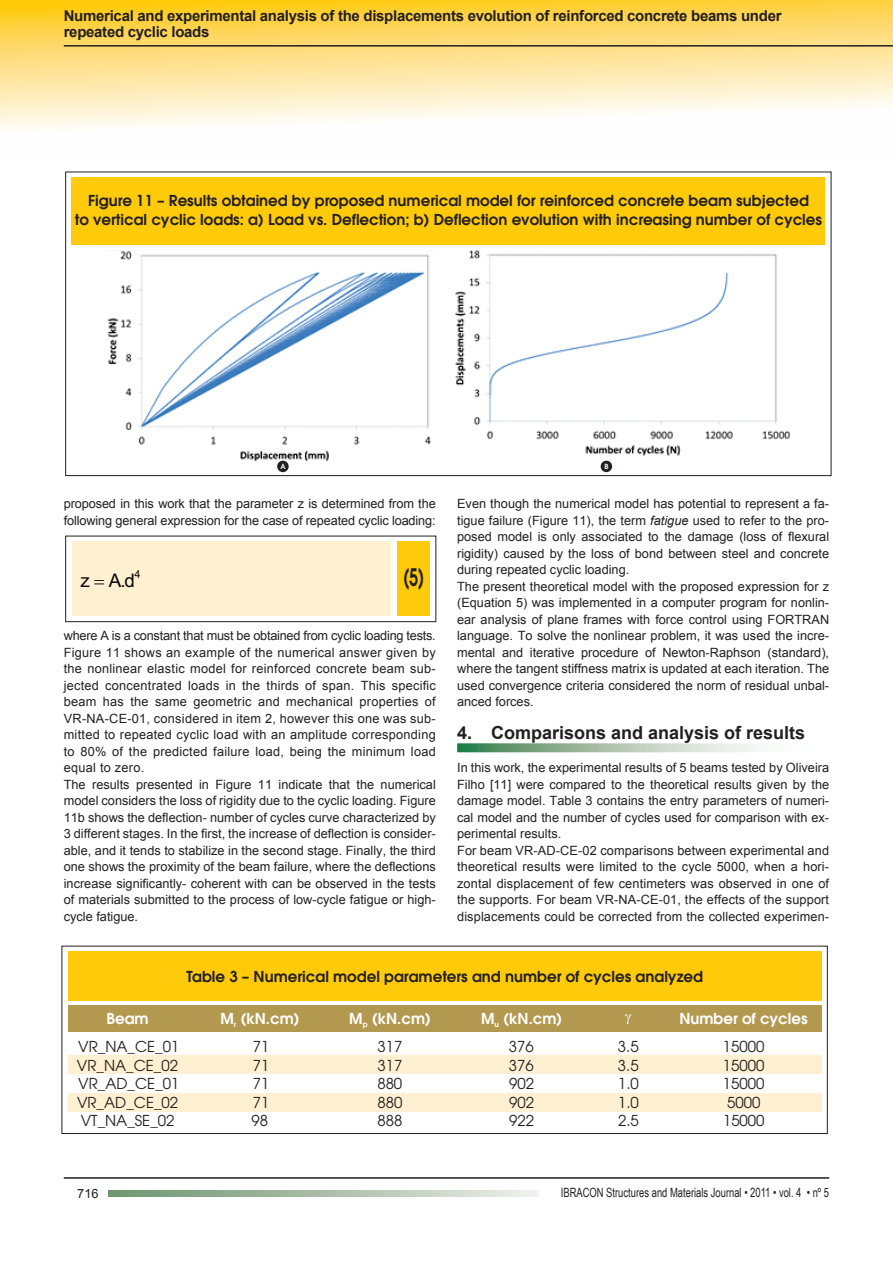
<style>
.page{position:relative;width:893px;height:1263px;background:#fff}
.page>*{position:absolute;margin:0;border:0;box-sizing:border-box;transform-origin:0 0}
.t1{font:600 24px "Avant Garde";color:#231f20;scale:.67 1}
.t2{font:18.75px "Arial";color:#040504}
.t3{font:700 18px "Arial";color:#231f20}
.t4{font:600 15px/19px "Avant Garde";color:#231f20;text-align:center}
.t5{font:15px "Avant Garde";color:#231f20}
.t6{font:700 15px/16.5px "Arial";letter-spacing:-.02em;color:#231f20}
.t7{font:600 15px "Avant Garde";color:#fff}
.t8{font:12.75px/16.5px "Arial";color:#231f20}
.t9{font:12.75px "Arial Narrow";color:#231f20;scale:.9 1}
.t10{font:10.8px "Arial";color:#040504}
.t11{font:600 7.5px "Avant Garde";color:#fff}
.t12{font:600 7.05px "Avant Garde";color:#fff}
.s1{font-style:italic}
</style>
<div class="page">
<svg style="left:0;top:0;width:893px;height:130px;background:#fee498"></svg>
<hr style="left:64px;top:1177px;width:765px;height:2px;background:#231f20">
<hr style="left:64px;top:45px;width:829px;height:2px;background:#231f20">
<svg style="left:108px;top:1190px;width:431px;height:6px;background:#acc0aa"></svg>
<div style="left:65px;top:536px;width:371px;height:86px;border:1px solid #231f20"></div>
<div style="left:397px;top:541px;width:32px;height:75px;background:#feca0a"></div>
<div style="left:72px;top:541px;width:318px;height:75px;background:#fef0d0"></div>
<svg style="left:457px;top:743px;width:300px;height:9px;background:#a5c1aa"></svg>
<div style="left:72px;top:177px;width:753px;height:68px;background:#feca0a"></div>
<img style="left:108px;top:251px;width:323px;height:212px">
<img style="left:455px;top:250px;width:335px;height:206px">
<div style="left:276px;top:460px;width:13px;height:13px;border:1px solid #fff;border-radius:50%"></div>
<div style="left:277px;top:461px;width:12px;height:11px;background:#231f20;border-radius:50%"></div>
<div style="left:600px;top:460px;width:13px;height:13px;border:1px solid #fff;border-radius:50%"></div>
<div style="left:601px;top:461px;width:11px;height:11px;background:#231f20;border-radius:50%"></div>
<div style="left:62px;top:946px;width:766px;height:188px;border:1px solid #231f20"></div>
<div style="left:68px;top:1055px;width:753px;height:18px;background:#fef0d0"></div>
<div style="left:68px;top:1093px;width:753px;height:18px;background:#fef0d0"></div>
<div style="left:68px;top:951px;width:753px;height:50px;background:#feca0a"></div>
<div style="left:68px;top:1005px;width:753px;height:27px;background:#b39950"></div>
<p class="t6" style="left:64px;top:8px;width:719px">Numerical and experimental analysis of the displacements evolution of reinforced concrete beams under repeated cyclic loads</p>
<p class="t4" style="left:75px;top:190px;width:749px">Figure 11 – Results obtained by proposed numerical model for reinforced concrete beam subjected<br>to vertical cyclic loads: a) Load vs. Deflection; b) Deflection evolution with increasing number of cycles</p>
<p class="t12" style="left:280px;top:462px;width:7px">A</p>
<p class="t12" style="left:605px;top:462px;width:6px">B</p>
<p class="t8" style="left:64px;top:495px;width:373px">proposed in this work that the parameter z is determined from the following general expression for the case of repeated cyclic loading:</p>
<p class="t10" style="left:135px;top:567px;width:8px">4</p>
<h2 class="t2" style="left:81px;top:568px;width:56px">z A.d</h2>
<h1 class="t1" style="left:403px;top:561px;width:33px">(5)</h1>
<p class="t8" style="left:64px;top:627px;width:374px">where A is a constant that must be obtained from cyclic loading tests.<br>Figure 11 shows an example of the numerical answer given by the nonlinear elastic model for reinforced concrete beam sub&shy;jected concentrated loads in the thirds of span. This specific beam has the same geometric and mechanical properties of VR-NA-CE-01, considered in item 2, however this one was sub&shy;mitted to repeated cyclic load with an amplitude corresponding to 80% of the predicted failure load, being the minimum load equal to zero.<br>The results presented in Figure 11 indicate that the numerical model considers the loss of rigidity due to the cyclic loading. Figure 11b shows the deflection- number of cycles curve characterized by 3 different stages. In the first, the increase of deflection is consider&shy;able, and it tends to stabilize in the second stage. Finally, the third one shows the proximity of the beam failure, where the deflections increase significantly- coherent with can be observed in the tests of materials submitted to the process of low-cycle fatigue or high&shy;cycle fatigue.</p>
<p class="t8" style="left:457px;top:495px;width:374px">Even though the numerical model has potential to represent a fa&shy;tigue failure (Figure 11), the term <span class="s1">fatigue</span> used to refer to the pro&shy;posed model is only associated to the damage (loss of flexural rigidity) caused by the loss of bond between steel and concrete during repeated cyclic loading.<br>The present theoretical model with the proposed expression for z (Equation 5) was implemented in a computer program for nonlin&shy;ear analysis of plane frames with force control using FORTRAN language. To solve the nonlinear problem, it was used the incre&shy;mental and iterative procedure of Newton-Raphson (standard), where the tangent stiffness matrix is updated at each iteration. The used convergence criteria considered the norm of residual unbal&shy;anced forces.</p>
<h3 class="t3" style="left:457px;top:721px;width:350px">4. Comparisons and analysis of results</h3>
<p class="t8" style="left:457px;top:759px;width:374px">In this work, the experimental results of 5 beams tested by Oliveira Filho [11] were compared to the theoretical results given by the damage model. Table 3 contains the entry parameters of numeri&shy;cal model and the number of cycles used for comparison with ex&shy;perimental results.<br>For beam VR-AD-CE-02 comparisons between experimental and theoretical results were limited to the cycle 5000, when a hori&shy;zontal displacement of few centimeters was observed in one of the supports. For beam VR-NA-CE-01, the effects of the support displacements could be corrected from the collected experimen-</p>
<p class="t4" style="left:186px;top:966px;width:518px">Table 3 – Numerical model parameters and number of cycles analyzed</p>
<p class="t11" style="left:495px;top:1019px;width:6px">u</p>
<p class="t7" style="left:679px;top:1009px;width:130px">Number of cycles</p>
<p class="t7" style="left:106px;top:1009px;width:44px">Beam</p>
<p class="t7" style="left:220px;top:1009px;width:81px">M (kN.cm)</p>
<p class="t11" style="left:234px;top:1019px;width:4px">r</p>
<p class="t7" style="left:349px;top:1009px;width:83px">M (kN.cm)</p>
<p class="t11" style="left:363px;top:1019px;width:6px">p</p>
<p class="t7" style="left:481px;top:1009px;width:83px">M (kN.cm)</p>
<p class="t5" style="left:78px;top:1038px;width:103px">VR_NA_CE_01</p>
<p class="t5" style="left:253px;top:1038px;width:18px">71</p>
<p class="t5" style="left:378px;top:1038px;width:26px">317</p>
<p class="t5" style="left:509px;top:1038px;width:26px">376</p>
<p class="t5" style="left:618px;top:1038px;width:22px">3.5</p>
<p class="t5" style="left:723px;top:1038px;width:43px">15000</p>
<p class="t5" style="left:77px;top:1056px;width:103px">VR_NA_CE_02</p>
<p class="t5" style="left:253px;top:1056px;width:18px">71</p>
<p class="t5" style="left:378px;top:1056px;width:26px">317</p>
<p class="t5" style="left:509px;top:1056px;width:26px">376</p>
<p class="t5" style="left:618px;top:1056px;width:22px">3.5</p>
<p class="t5" style="left:723px;top:1056px;width:43px">15000</p>
<p class="t5" style="left:78px;top:1075px;width:103px">VR_AD_CE_01</p>
<p class="t5" style="left:253px;top:1075px;width:18px">71</p>
<p class="t5" style="left:377px;top:1075px;width:26px">880</p>
<p class="t5" style="left:509px;top:1075px;width:26px">902</p>
<p class="t5" style="left:618px;top:1075px;width:22px">1.0</p>
<p class="t5" style="left:723px;top:1075px;width:43px">15000</p>
<p class="t5" style="left:77px;top:1093px;width:103px">VR_AD_CE_02</p>
<p class="t5" style="left:253px;top:1093px;width:18px">71</p>
<p class="t5" style="left:377px;top:1093px;width:26px">880</p>
<p class="t5" style="left:509px;top:1093px;width:26px">902</p>
<p class="t5" style="left:618px;top:1093px;width:22px">1.0</p>
<p class="t5" style="left:727px;top:1093px;width:35px">5000</p>
<p class="t5" style="left:81px;top:1111px;width:95px">VT_NA_SE_02</p>
<p class="t5" style="left:252px;top:1111px;width:18px">98</p>
<p class="t5" style="left:377px;top:1111px;width:26px">888</p>
<p class="t5" style="left:509px;top:1111px;width:26px">922</p>
<p class="t5" style="left:618px;top:1111px;width:22px">2.5</p>
<p class="t5" style="left:723px;top:1111px;width:43px">15000</p>
<p class="t8" style="left:77px;top:1185px;width:23px">716</p>
<p class="t9" style="left:561px;top:1183px;width:300px">IBRACON Structures and Materials Journal • 2011 • vol. 4 • nº 5</p>
</div>
